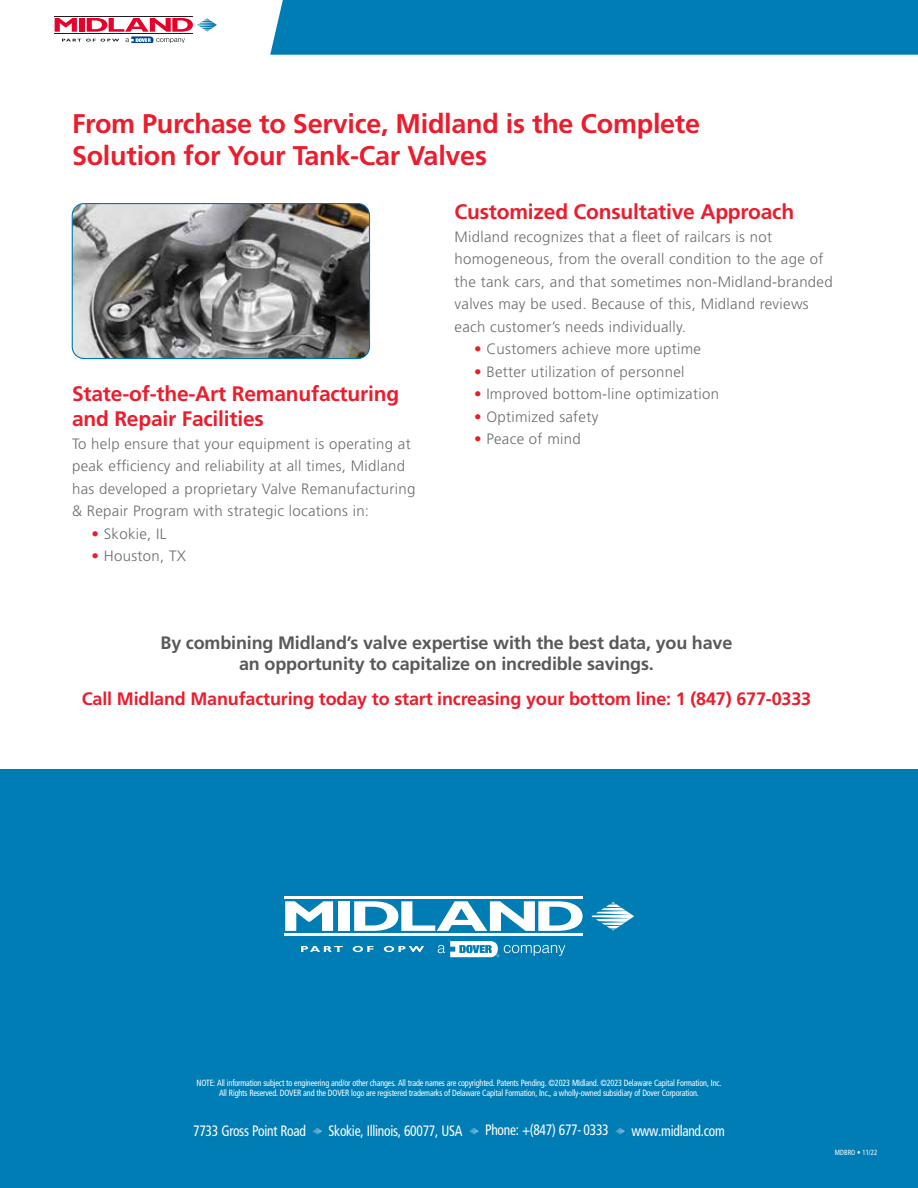
<style>
.page{position:relative;width:918px;height:1188px;background:#fff}
.page>*{position:absolute;margin:0;border:0;box-sizing:border-box;transform-origin:0 0}
.t1{font:700 27px/32.4px "Frutiger LT Std";letter-spacing:-.01em;color:#eb1d2d}
.t2{font:700 21px/25.2px "Frutiger LT Std";letter-spacing:-.01em;color:#eb1d2d}
.t3{font:700 18px/21px "Frutiger LT Std";letter-spacing:-.01em;color:#58595b;text-align:center}
.t4{font:700 18px "Frutiger LT Std";letter-spacing:-.01em;color:#eb1d2d}
.t5{font:300 15px/22.5px "Frutiger LT Std";letter-spacing:.02em;color:#6d6e71}
.t6{font:condensed 15px "Frutiger LT Std";letter-spacing:-.02em;color:#fff;scale:.9 1}
.t7{font:condensed 9px/10.8px "Frutiger LT Std";letter-spacing:-.02em;color:#fff;text-align:center;scale:.91 1}
.t8{font:condensed 7.5px "Frutiger LT Std";color:#fff;scale:.91 1}
.s1{color:#ed1d24}
</style>
<div class="page">
<img style="left:72px;top:204px;width:298px;height:155px">
<div style="left:72px;top:203px;width:298px;height:156px;border:1px solid #0078ae;border-radius:12px"></div>
<div style="left:0;top:770px;width:918px;height:418px;background:#007db4"></div>
<svg style="left:312px;top:1128px;width:10px;height:7px"></svg>
<svg style="left:469px;top:1128px;width:10px;height:6px"></svg>
<svg style="left:615px;top:1128px;width:10px;height:7px"></svg>
<svg style="left:591px;top:902px;width:43px;height:29px"></svg>
<hr style="left:284px;top:934px;width:299px;height:2px;background:#fff">
<hr style="left:284px;top:896px;width:299px;height:3px;background:#fff">
<svg style="left:285px;top:901px;width:48px;height:30px"></svg>
<div style="left:338px;top:901px;width:11px;height:30px;background:#fff"></div>
<svg style="left:354px;top:901px;width:229px;height:30px"></svg>
<svg style="left:301px;top:946px;width:42px;height:6px"></svg>
<svg style="left:353px;top:946px;width:21px;height:6px"></svg>
<svg style="left:384px;top:946px;width:40px;height:6px"></svg>
<svg style="left:438px;top:941px;width:127px;height:16px"></svg>
<div style="left:270px;top:0;width:648px;height:55px;background:#007db4"></div>
<hr style="left:54px;top:33px;width:139px;height:1px;background:#231f20">
<hr style="left:54px;top:16px;width:139px;height:1px;background:#231f20">
<svg style="left:55px;top:18px;width:162px;height:25px"></svg>
<h1 class="t1" style="left:72px;top:107px;width:630px">From Purchase to Service, Midland is the Complete<br>Solution for Your Tank-Car Valves</h1>
<h2 class="t2" style="left:455px;top:199px;width:341px">Customized Consultative Approach</h2>
<p class="t5" style="left:455px;top:225px;width:380px">Midland recognizes that a fleet of railcars is not homogeneous, from the overall condition to the age of the tank cars, and that sometimes non-Midland-branded valves may be used. Because of this, Midland reviews each customer’s needs individually.</p>
<p class="t5" style="left:474px;top:338px;width:229px"><span class="s1">•</span> Customers achieve more uptime</p>
<p class="t5" style="left:474px;top:360px;width:212px"><span class="s1">•</span> Better utilization of personnel</p>
<p class="t5" style="left:474px;top:383px;width:246px"><span class="s1">•</span> Improved bottom-line optimization</p>
<p class="t5" style="left:474px;top:405px;width:126px"><span class="s1">•</span> Optimized safety</p>
<p class="t5" style="left:474px;top:428px;width:108px"><span class="s1">•</span> Peace of mind</p>
<h2 class="t2" style="left:72px;top:381px;width:329px">State-of-the-Art Remanufacturing and Repair Facilities</h2>
<p class="t5" style="left:72px;top:432px;width:345px">To help ensure that your equipment is operating at peak efficiency and reliability at all times, Midland has developed a proprietary Valve Remanufacturing &amp; Repair Program with strategic locations in:</p>
<p class="t5" style="left:92px;top:522px;width:76px"><span class="s1">•</span> Skokie, IL</p>
<p class="t5" style="left:92px;top:545px;width:96px"><span class="s1">•</span> Houston, TX</p>
<p class="t3" style="left:161px;top:632px;width:573px">By combining Midland’s valve expertise with the best data, you have an opportunity to capitalize on incredible savings.</p>
<p class="t4" style="left:82px;top:688px;width:731px">Call Midland Manufacturing today to start increasing your bottom line: 1 (847) 677-0333</p>
<p class="t7" style="left:197px;top:1077px;width:578px">NOTE: All information subject to engineering and/or other changes. All trade names are copyrighted. Patents Pending. ©2023 MIdland. ©2023 Delaware Capital Formation, Inc.<br>All Rights Reserved. DOVER and the DOVER logo are registered trademarks of Delaware Capital Formation, Inc., a wholly-owned subsidiary of Dover Corporation.</p>
<p class="t6" style="left:193px;top:1122px;width:127px">7733 Gross Point Road</p>
<p class="t6" style="left:329px;top:1122px;width:150px">Skokie, Illinois, 60077, USA</p>
<p class="t6" style="left:485px;top:1121px;width:139px">Phone: +(847) 677- 0333</p>
<p class="t6" style="left:631px;top:1122px;width:105px">www.midland.com</p>
<p class="t8" style="left:835px;top:1148px;width:48px">MDBRO • 11/22</p>
</div>
